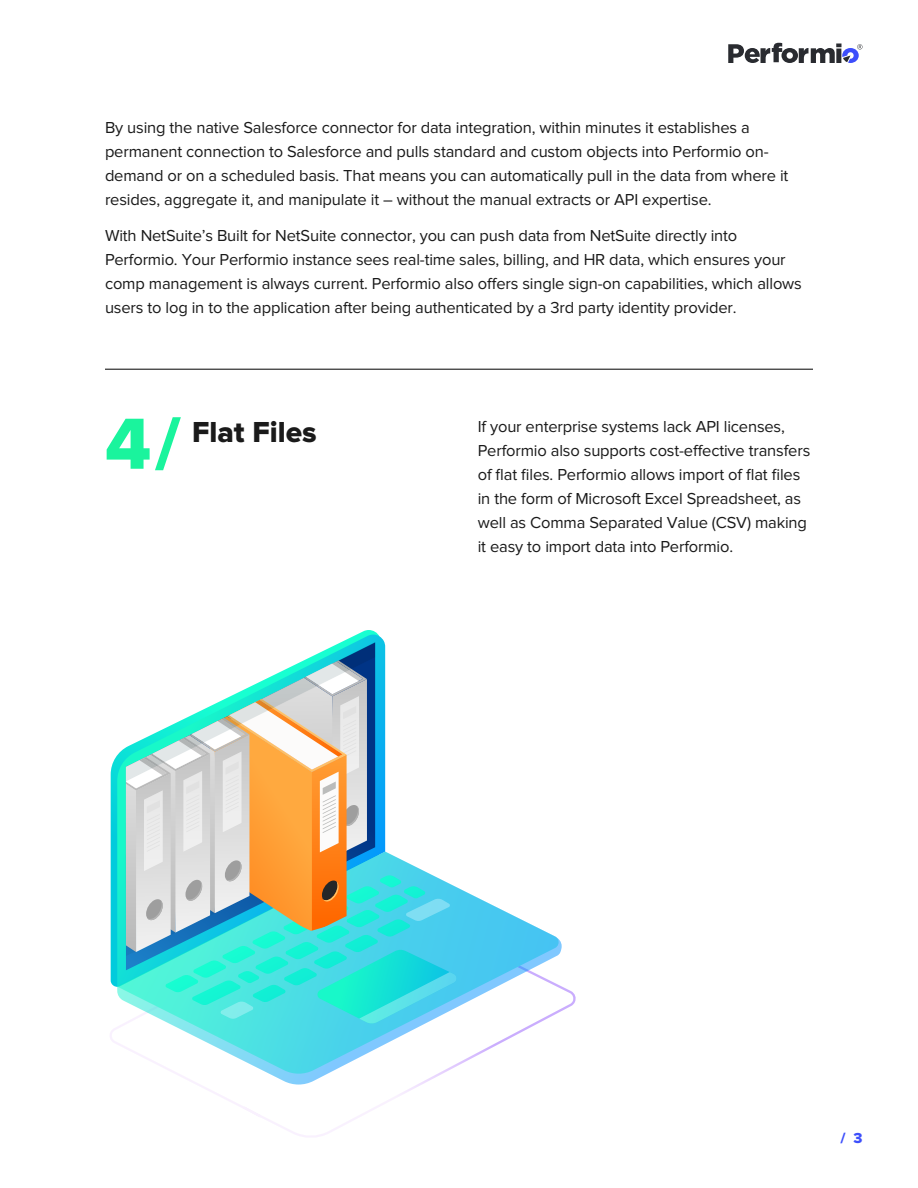
<style>
.page{position:relative;width:918px;height:1188px;background:#fff}
.page>*{position:absolute;margin:0;border:0;box-sizing:border-box;transform-origin:0 0}
.t1{font:75px "Proxima Nova Extrabld";color:#1af49d}
.t2{font:30px "Proxima Nova Extrabld";color:#1a1a1a}
.t3{font:16.5px/24px "Proxima Nova";letter-spacing:-.01em;color:#1a1a1a}
.t4{font:15px "Proxima Nova Extrabld";color:#3d4ffb}
</style>
<div class="page">
<hr style="left:105px;top:369px;width:708px;height:1px;background:#000">
<svg style="left:110px;top:897px;width:466px;height:240px"></svg>
<svg style="left:111px;top:630px;width:268px;height:358px"></svg>
<svg style="left:117px;top:897px;width:445px;height:188px"></svg>
<svg style="left:117px;top:635px;width:268px;height:217px"></svg>
<svg style="left:117px;top:852px;width:442px;height:222px"></svg>
<svg style="left:126px;top:660px;width:331px;height:364px"></svg>
<svg style="left:126px;top:642px;width:249px;height:182px"></svg>
<svg style="left:728px;top:43px;width:134px;height:20px"></svg>
<p class="t3" style="left:105px;top:116px;width:685px">By using the native Salesforce connector for data integration, within minutes it establishes a permanent connection to Salesforce and pulls standard and custom objects into Performio on&shy;demand or on a scheduled basis. That means you can automatically pull in the data from where it resides, aggregate it, and manipulate it – without the manual extracts or API expertise.</p>
<p class="t3" style="left:105px;top:224px;width:698px">With NetSuite’s Built for NetSuite connector, you can push data from NetSuite directly into Performio. Your Performio instance sees real-time sales, billing, and HR data, which ensures your comp management is always current. Performio also offers single sign-on capabilities, which allows users to log in to the application after being authenticated by a 3rd party identity provider.</p>
<h1 class="t1" style="left:105px;top:409px;width:77px">4/</h1>
<h2 class="t2" style="left:192px;top:418px;width:126px">Flat Files</h2>
<p class="t3" style="left:478px;top:415px;width:334px">If your enterprise systems lack API licenses, Performio also supports cost-effective transfers of flat files. Performio allows import of flat files in the form of Microsoft Excel Spreadsheet, as well as Comma Separated Value (CSV) making it easy to import data into Performio.</p>
<p class="t4" style="left:841px;top:1131px;width:23px">/ 3</p>
</div>
